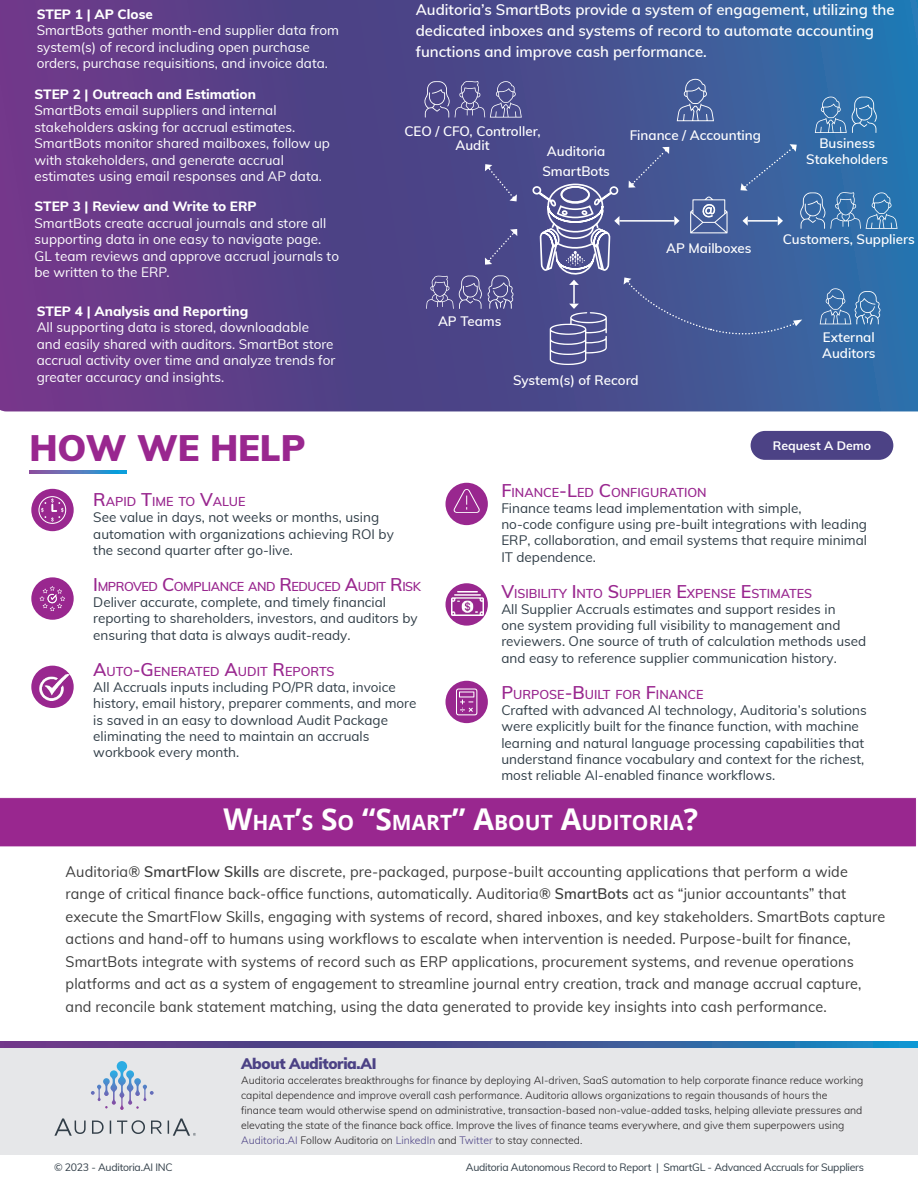
<style>
.page{position:relative;width:918px;height:1188px;background:#fff}
.page>*{position:absolute;margin:0;border:0;box-sizing:border-box;transform-origin:0 0}
.Heading_Level1{font:900 36px "Muli";color:#99278f}
.t1{font:700 21px "Open Sans";color:#fff}
.Intro_gray{font:15px/22.5px "Muli";letter-spacing:.01em;color:#3c3c3c;scale:.96 1}
.t2{font:600 15px/21px "Muli";color:#fff}
.t3{font:900 15px "Muli";letter-spacing:-.025em;color:#4c4285}
.Bullet_List_Paragraph{font:13.5px/16.4px "Muli";color:#303d47}
.t4{font:13.5px/16.5px "Muli";color:#fff}
.t5{font:800 13.5px "Muli";color:#fff}
.t6{font:600 13.35px/16.5px "Muli";color:#fff;text-align:center}
.Heading_Level2{font:600 12.6px "Muli";color:#99278f}
.Heading_Level2-2{font:600 12.6px "Muli";letter-spacing:-.035em;color:#99278f}
.t7{font:700 12.3px "Muli";color:#fff}
.t8{font:300 10.5px/15px "Muli";color:#231f20}
.t9{font:10.5px "Muli";letter-spacing:-.025em;color:#313e48}
.s1{font-size:18px}
.s2{font-size:30px}
.s3{font-weight:600}
.s4{color:#4c4285}
</style>
<div class="page">
<div style="left:0;top:1048px;width:918px;height:107px;background:#e6e7e9"></div>
<svg style="left:91px;top:1061px;width:63px;height:49px;background:#c4d0e1"></svg>
<svg style="left:54px;top:1118px;width:142px;height:18px;background:#c6c9cc"></svg>
<svg style="left:0;top:1042px;width:918px;height:6px;background:#445597"></svg>
<svg style="left:0;top:0;width:918px;height:411px;background:#51478d"></svg>
<svg style="left:677px;top:79px;width:37px;height:42px;background:#5c71a6"></svg>
<svg style="left:815px;top:97px;width:62px;height:36px;background:#4981b5"></svg>
<svg style="left:485px;top:164px;width:32px;height:37px"></svg>
<svg style="left:485px;top:229px;width:32px;height:36px"></svg>
<svg style="left:426px;top:275px;width:88px;height:34px;background:#625d97"></svg>
<svg style="left:424px;top:81px;width:98px;height:37px;background:#605d97"></svg>
<div style="left:0;top:797px;width:917px;height:50px;background:#99278f"></div>
<svg style="left:532px;top:144px;width:366px;height:221px;background:#48639e"></svg>
<svg style="left:29px;top:470px;width:97px;height:4px"></svg>
<div style="left:751px;top:431px;width:142px;height:29px;background:#4c4285;border-radius:14px"></div>
<div style="left:31px;top:489px;width:43px;height:42px;background:#99278f;border-radius:50%"></div>
<svg style="left:38px;top:496px;width:28px;height:28px"></svg>
<div style="left:31px;top:577px;width:43px;height:43px;background:#99278f;border-radius:50%"></div>
<svg style="left:40px;top:586px;width:25px;height:25px"></svg>
<div style="left:31px;top:666px;width:43px;height:42px;background:#99278f;border-radius:50%"></div>
<svg style="left:446px;top:583px;width:42px;height:43px"></svg>
<div style="left:446px;top:483px;width:42px;height:42px;background:#99278f;border-radius:50%"></div>
<svg style="left:453px;top:489px;width:27px;height:24px"></svg>
<div style="left:446px;top:681px;width:42px;height:42px;background:#99278f;border-radius:50%"></div>
<svg style="left:456px;top:689px;width:21px;height:26px"></svg>
<img style="left:40px;top:674px;width:30px;height:26px">
<img style="left:451px;top:592px;width:33px;height:23px">
<p class="t5" style="left:37px;top:4px;width:118px">STEP 1 | AP Close</p>
<p class="t4" style="left:37px;top:22px;width:304px">SmartBots gather month-end supplier data from system(s) of record including open purchase orders, purchase requisitions, and invoice data.</p>
<p class="t5" style="left:35px;top:84px;width:223px">STEP 2 | Outreach and Estimation</p>
<p class="t4" style="left:35px;top:102px;width:262px">SmartBots email suppliers and internal stakeholders asking for accrual estimates.</p>
<p class="t4" style="left:35px;top:135px;width:297px">SmartBots monitor shared mailboxes, follow up with stakeholders, and generate accrual estimates using email responses and AP data.</p>
<p class="t5" style="left:35px;top:196px;width:224px">STEP 3 | Review and Write to ERP</p>
<p class="t4" style="left:35px;top:214px;width:293px">SmartBots create accrual journals and store all supporting data in one easy to navigate page.</p>
<p class="t4" style="left:35px;top:247px;width:306px">GL team reviews and approve accrual journals to be written to the ERP.</p>
<p class="t5" style="left:37px;top:301px;width:213px">STEP 4 | Analysis and Reporting</p>
<p class="t4" style="left:37px;top:319px;width:274px">All supporting data is stored, downloadable</p>
<p class="t4" style="left:37px;top:335px;width:300px">and easily shared with auditors. SmartBot store accrual activity over time and analyze trends for greater accuracy and insights.</p>
<p class="t2" style="left:416px;top:-2px;width:480px">Auditoria’s SmartBots provide a system of engagement, utilizing the dedicated inboxes and systems of record to automate accounting functions and improve cash performance.</p>
<p class="t6" style="left:404px;top:123px;width:138px">CEO / CFO, Controller,</p>
<p class="t6" style="left:455px;top:136px;width:36px">Audit</p>
<p class="t6" style="left:542px;top:141px;width:69px;line-height:19.5px">Auditoria<br>SmartBots</p>
<p class="t6" style="left:630px;top:126px;width:133px">Finance / Accounting</p>
<p class="t6" style="left:806px;top:134px;width:83px">Business<br>Stakeholders</p>
<p class="t6" style="left:666px;top:240px;width:87px">AP Mailboxes</p>
<p class="t6" style="left:783px;top:231px;width:134px">Customers, Suppliers</p>
<p class="t6" style="left:438px;top:313px;width:65px">AP Teams</p>
<p class="t6" style="left:513px;top:371px;width:127px">System(s) of Record</p>
<p class="t6" style="left:822px;top:328px;width:55px;text-align:left">External<br>Auditors</p>
<p class="Heading_Level1" style="left:29px;top:422px;width:278px">HOW WE HELP</p>
<p class="t7" style="left:773px;top:436px;width:100px">Request A Demo</p>
<p class="Heading_Level2" style="left:501px;top:483px;width:207px"><span class="s1">F</span>INANCE<span class="s1">-L</span>ED <span class="s1">C</span>ONFIGURATION</p>
<p class="Bullet_List_Paragraph" style="left:501px;top:499px;width:367px">Finance teams lead implementation with simple,<br>no-code configure using pre-built integrations with leading ERP, collaboration, and email systems that require minimal IT dependence.</p>
<p class="Heading_Level2" style="left:501px;top:584px;width:312px"><span class="s1">V</span>ISIBILITY <span class="s1">I</span> NTO <span class="s1">S</span>UPPLIER <span class="s1">E</span>XPENSE <span class="s1">E</span>STIMATES</p>
<p class="Bullet_List_Paragraph" style="left:501px;top:600px;width:366px">All Supplier Accruals estimates and support resides in<br>one system providing full visibility to management and reviewers. One source of truth of calculation methods used and easy to reference supplier communication history.</p>
<p class="Heading_Level2" style="left:501px;top:685px;width:204px"><span class="s1">P</span>URPOSE<span class="s1">-B</span>UILT FOR <span class="s1">F</span>INANCE</p>
<p class="Bullet_List_Paragraph" style="left:501px;top:702px;width:367px">Crafted with advanced AI technology, Auditoria’s solutions were explicitly built for the finance function, with machine learning and natural language processing capabilities that understand finance vocabulary and context for the richest, most reliable AI-enabled finance workflows.</p>
<p class="Heading_Level2" style="left:93px;top:492px;width:154px"><span class="s1">R</span>APID <span class="s1">T</span>IME TO <span class="s1">V</span>ALUE</p>
<p class="Bullet_List_Paragraph" style="left:93px;top:509px;width:302px">See value in days, not weeks or months, using automation with organizations achieving ROI by the second quarter after go-live.</p>
<p class="Heading_Level2-2" style="left:93px;top:577px;width:329px"><span class="s1">I</span> MPROVED <span class="s1">C</span>OMPLIANCE AND <span class="s1">R</span>EDUCED <span class="s1">A</span>UDIT <span class="s1">R</span>ISK</p>
<p class="Bullet_List_Paragraph" style="left:93px;top:594px;width:326px">Deliver accurate, complete, and timely financial reporting to shareholders, investors, and auditors by ensuring that data is always audit-ready.</p>
<p class="Heading_Level2" style="left:93px;top:662px;width:243px"><span class="s1">A</span>UTO<span class="s1">-G</span> ENERATED <span class="s1">A</span>UDIT <span class="s1">R</span>EPORTS</p>
<p class="Bullet_List_Paragraph" style="left:93px;top:678px;width:325px">All Accruals inputs including PO/PR data, invoice history, email history, preparer comments, and more is saved in an easy to download Audit Package eliminating the need to maintain an accruals workbook every month.</p>
<p class="t1" style="left:223px;top:808px;width:476px"><span class="s2">W</span>HAT<span class="s2">’</span>S <span class="s2">S</span>O <span class="s2">“S</span>MART<span class="s2">” A</span>BOUT <span class="s2">A</span>UDITORIA<span class="s2">?</span></p>
<p class="Intro_gray" style="left:66px;top:859px;width:855px">Auditoria® <span class="s3">SmartFlow Skills</span> are discrete, pre-packaged, purpose-built accounting applications that perform a wide range of critical finance back-office functions, automatically. Auditoria® <span class="s3">SmartBots</span> act as “junior accountants” that execute the SmartFlow Skills, engaging with systems of record, shared inboxes, and key stakeholders. SmartBots capture actions and hand-off to humans using workflows to escalate when intervention is needed. Purpose-built for finance, SmartBots integrate with systems of record such as ERP applications, procurement systems, and revenue operations platforms and act as a system of engagement to streamline journal entry creation, track and manage accrual capture, and reconcile bank statement matching, using the data generated to provide key insights into cash performance.</p>
<p class="t3" style="left:241px;top:1053px;width:137px">About Auditoria.AI</p>
<p class="t8" style="left:241px;top:1072px;width:624px">Auditoria accelerates breakthroughs for finance by deploying AI-driven, SaaS automation to help corporate finance reduce working capital dependence and improve overall cash performance. Auditoria allows organizations to regain thousands of hours the finance team would otherwise spend on administrative, transaction-based non-value-added tasks, helping alleviate pressures and elevating the state of the finance back office. Improve the lives of finance teams everywhere, and give them superpowers using <span class="s4">Auditoria.AI</span> Follow Auditoria on <span class="s4">LinkedIn</span> and <span class="s4">Twitter</span> to stay connected.</p>
<p class="t9" style="left:54px;top:1160px;width:120px">© 2023 - Auditoria.AI INC</p>
<p class="t9" style="left:466px;top:1160px;width:400px">Auditoria Autonomous Record to Report | SmartGL - Advanced Accruals for Suppliers</p>
</div>
